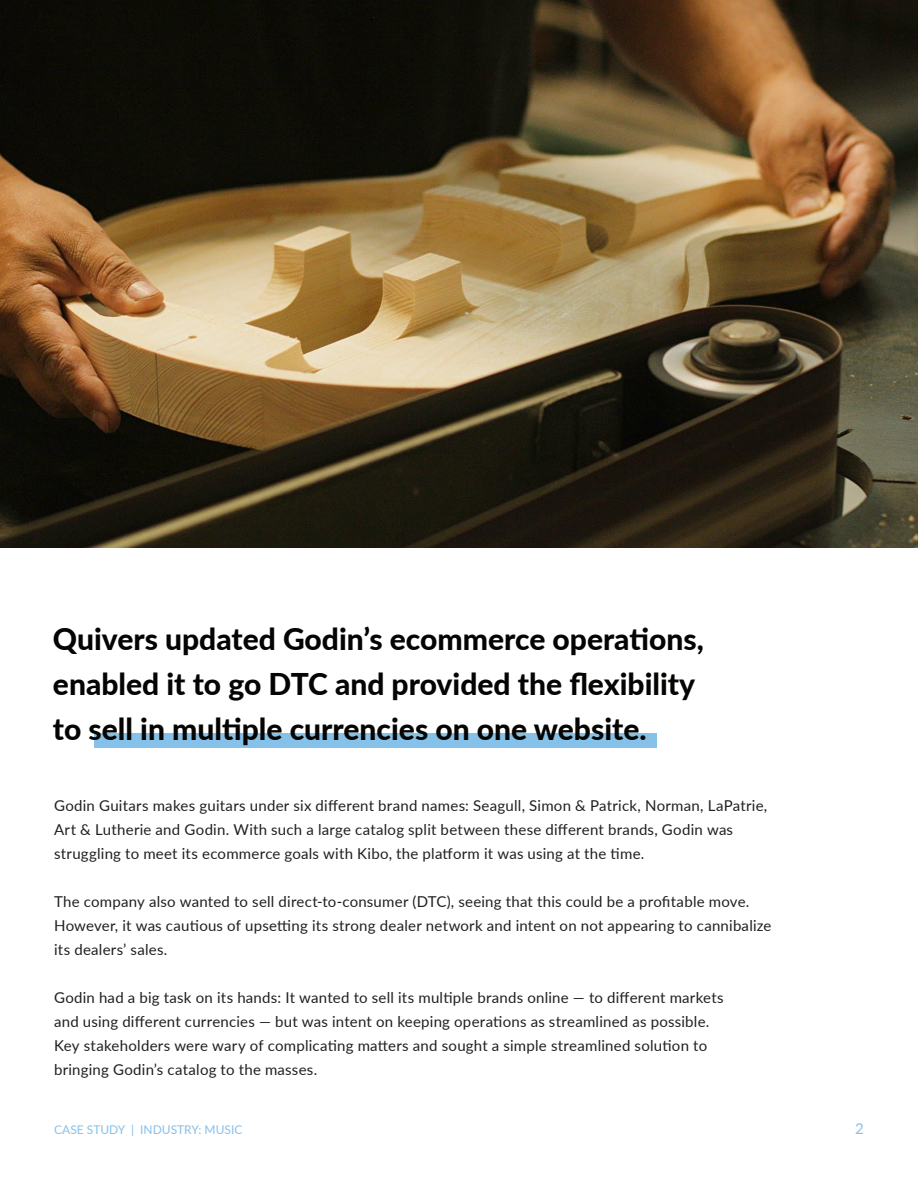
<style>
.page{position:relative;width:918px;height:1188px;background:#fff}
.page>*{position:absolute;margin:0;border:0;box-sizing:border-box;transform-origin:0 0}
.headline{font:800 30px/45px "Lato";color:#040503}
.t1{font:15px/24px "Lato";letter-spacing:.015em;color:#231f20}
.t2{font:15px "Lato";color:#86c1e9}
.Page_tag_left_aligne{font:12px "Lato";color:#86c1e9}
</style>
<div class="page">
<img style="left:0;top:0;width:918px;height:548px">
<div style="left:94px;top:733px;width:563px;height:15px;background:#86c1e9"></div>
<p class="headline" style="left:53px;top:616px;width:652px">Quivers updated Godin’s ecommerce operations, enabled it to go DTC and provided the flexibility to sell in multiple currencies on one website.</p>
<p class="t1" style="left:54px;top:793px;width:715px">Godin Guitars makes guitars under six different brand names: Seagull, Simon &amp; Patrick, Norman, LaPatrie,<br>Art &amp; Lutherie and Godin. With such a large catalog split between these different brands, Godin was struggling to meet its ecommerce goals with Kibo, the platform it was using at the time.</p>
<p class="t1" style="left:54px;top:889px;width:719px">The company also wanted to sell direct-to-consumer (DTC), seeing that this could be a profitable move.<br>However, it was cautious of upsetting its strong dealer network and intent on not appearing to cannibalize its dealers’ sales.</p>
<p class="t1" style="left:54px;top:985px;width:671px">Godin had a big task on its hands: It wanted to sell its multiple brands online — to different markets and using different currencies — but was intent on keeping operations as streamlined as possible.<br>Key stakeholders were wary of complicating matters and sought a simple streamlined solution to bringing Godin’s catalog to the masses.</p>
<p class="Page_tag_left_aligne" style="left:54px;top:1121px;width:190px">CASE STUDY | INDUSTRY: MUSIC</p>
<p class="t2" style="left:855px;top:1118px;width:10px">2</p>
</div>
